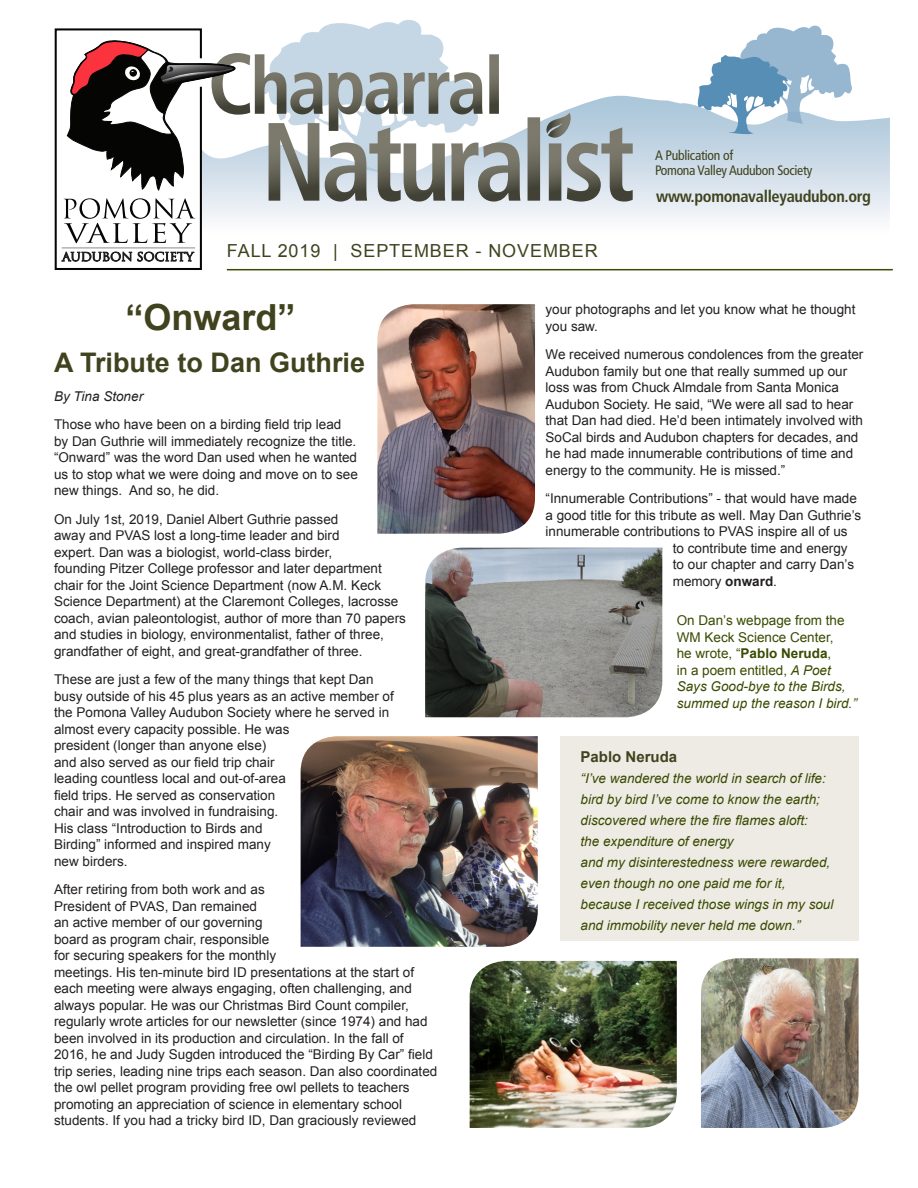
<style>
.page{position:relative;width:918px;height:1188px;background:#fff}
.page>*{position:absolute;margin:0;border:0;box-sizing:border-box;transform-origin:0 0}
.Headline{font:700 36px "Arial";color:#40431e}
.Headline-2{font:700 27px "Arial";color:#40431e}
.t1{font:18px "Arial";letter-spacing:.05em;color:#40431e}
.t2{font:700 condensed 16.35px "Frutiger";letter-spacing:-.02em;color:#40431e}
.Field_Trip_Name{font:700 15px "Arial";color:#40431e}
.t3{font:condensed 13.65px/15px "Frutiger";letter-spacing:-.02em;color:#40431e}
.Body_Copy{font:13.5px/16.5px "Arial";color:#231f20}
.Body_Copy-2{font:italic 13.5px "Arial";color:#394b00}
.Body_Copy-3{font:13.5px/16.5px "Arial";color:#394b00}
.Byline{font:italic 13.5px "Arial";color:#231f20}
.s1{font-weight:700}
.s2{font-style:italic}
</style>
<div class="page">
<div style="left:560px;top:736px;width:299px;height:205px;background:#eeebe5"></div>
<svg style="left:520px;top:96px;width:370px;height:123px"></svg>
<svg style="left:528px;top:117px;width:12px;height:84px"></svg>
<svg style="left:546px;top:113px;width:87px;height:89px;background:#9ca5a7"></svg>
<svg style="left:696px;top:26px;width:156px;height:109px"></svg>
<svg style="left:54px;top:20px;width:466px;height:251px"></svg>
<hr style="left:227px;top:269px;width:666px;height:1px;background:#394b00">
<img style="left:470px;top:961px;width:207px;height:167px">
<img style="left:701px;top:958px;width:158px;height:170px">
<img style="left:377px;top:304px;width:158px;height:230px">
<img style="left:425px;top:548px;width:237px;height:169px">
<img style="left:301px;top:736px;width:237px;height:211px">
<p class="t1" style="left:227px;top:239px;width:372px">FALL 2019 | SEPTEMBER - NOVEMBER</p>
<p class="t3" style="left:655px;top:148px;width:159px">A Publication of<br>Pomona Valley Audubon Society</p>
<p class="t2" style="left:656px;top:187px;width:216px">www.pomonavalleyaudubon.org</p>
<p class="Headline" style="left:125px;top:294px;width:172px">“Onward”</p>
<p class="Headline-2" style="left:54px;top:345px;width:313px">A Tribute to Dan Guthrie</p>
<p class="Byline" style="left:54px;top:387px;width:91px">By Tina Stoner</p>
<p class="Body_Copy" style="left:54px;top:417px;width:305px">Those who have been on a birding field trip lead by Dan Guthrie will immediately recognize the title. “Onward” was the word Dan used when he wanted us to stop what we were doing and move on to see new things. And so, he did.</p>
<p class="Body_Copy" style="left:54px;top:511px;width:353px">On July 1st, 2019, Daniel Albert Guthrie passed<br>away and PVAS lost a long-time leader and bird<br>expert. Dan was a biologist, world-class birder,<br>founding Pitzer College professor and later department chair for the Joint Science Department (now A.M. Keck Science Department) at the Claremont Colleges, lacrosse coach, avian paleontologist, author of more than 70 papers and studies in biology, environmentalist, father of three, grandfather of eight, and great-grandfather of three.</p>
<p class="Body_Copy" style="left:54px;top:672px;width:341px">These are just a few of the many things that kept Dan busy outside of his 45 plus years as an active member of the Pomona Valley Audubon Society where he served in almost every capacity possible. He was<br>president (longer than anyone else)<br>and also served as our field trip chair<br>leading countless local and out-of-area<br>field trips. He served as conservation<br>chair and was involved in fundraising.<br>His class “Introduction to Birds and<br>Birding” informed and inspired many<br>new birders.</p>
<p class="Body_Copy" style="left:54px;top:882px;width:385px">After retiring from both work and as<br>President of PVAS, Dan remained<br>an active member of our governing<br>board as program chair, responsible<br>for securing speakers for the monthly<br>meetings. His ten-minute bird ID presentations at the start of each meeting were always engaging, often challenging, and always popular. He was our Christmas Bird Count compiler, regularly wrote articles for our newsletter (since 1974) and had been involved in its production and circulation. In the fall of 2016, he and Judy Sugden introduced the “Birding By Car” field trip series, leading nine trips each season. Dan also coordinated the owl pellet program providing free owl pellets to teachers promoting an appreciation of science in elementary school students. If you had a tricky bird ID, Dan graciously reviewed</p>
<p class="Body_Copy" style="left:546px;top:301px;width:311px">your photographs and let you know what he thought you saw.</p>
<p class="Body_Copy" style="left:546px;top:346px;width:319px">We received numerous condolences from the greater Audubon family but one that really summed up our loss was from Chuck Almdale from Santa Monica Audubon Society. He said, “We were all sad to hear that Dan had died. He’d been intimately involved with SoCal birds and Audubon chapters for decades, and he had made innumerable contributions of time and energy to the community. He is missed.”</p>
<p class="Body_Copy" style="left:546px;top:490px;width:313px">“Innumerable Contributions” - that would have made</p>
<p class="Body_Copy" style="left:546px;top:507px;width:317px">a good title for this tribute as well. May Dan Guthrie’s</p>
<p class="Body_Copy" style="left:546px;top:523px;width:304px">innumerable contributions to PVAS inspire all of us</p>
<p class="Body_Copy" style="left:673px;top:540px;width:176px">to contribute time and energy</p>
<p class="Body_Copy" style="left:673px;top:556px;width:183px">to our chapter and carry Dan’s</p>
<p class="Body_Copy" style="left:673px;top:573px;width:106px">memory <span class="s1">onward</span>.</p>
<p class="Body_Copy-3" style="left:677px;top:612px;width:182px">On Dan’s webpage from the<br>WM Keck Science Center,<br>he wrote, “<span class="s1">Pablo Neruda</span>,<br>in a poem entitled, <span class="s2">A Poet<br>Says Good-bye to the Birds, summed up the reason I bird.”</span></p>
<p class="Field_Trip_Name" style="left:581px;top:747px;width:98px">Pablo Neruda</p>
<p class="Body_Copy-2" style="left:581px;top:770px;width:247px">“I’ve wandered the world in search of life:</p>
<p class="Body_Copy-2" style="left:581px;top:791px;width:241px">bird by bird I’ve come to know the earth;</p>
<p class="Body_Copy-2" style="left:581px;top:812px;width:229px">discovered where the fire flames aloft:</p>
<p class="Body_Copy-2" style="left:581px;top:833px;width:155px">the expenditure of energy</p>
<p class="Body_Copy-2" style="left:581px;top:854px;width:251px">and my disinterestedness were rewarded,</p>
<p class="Body_Copy-2" style="left:581px;top:875px;width:206px">even though no one paid me for it,</p>
<p class="Body_Copy-2" style="left:581px;top:896px;width:254px">because I received those wings in my soul</p>
<p class="Body_Copy-2" style="left:581px;top:917px;width:221px">and immobility never held me down.”</p>
</div>
